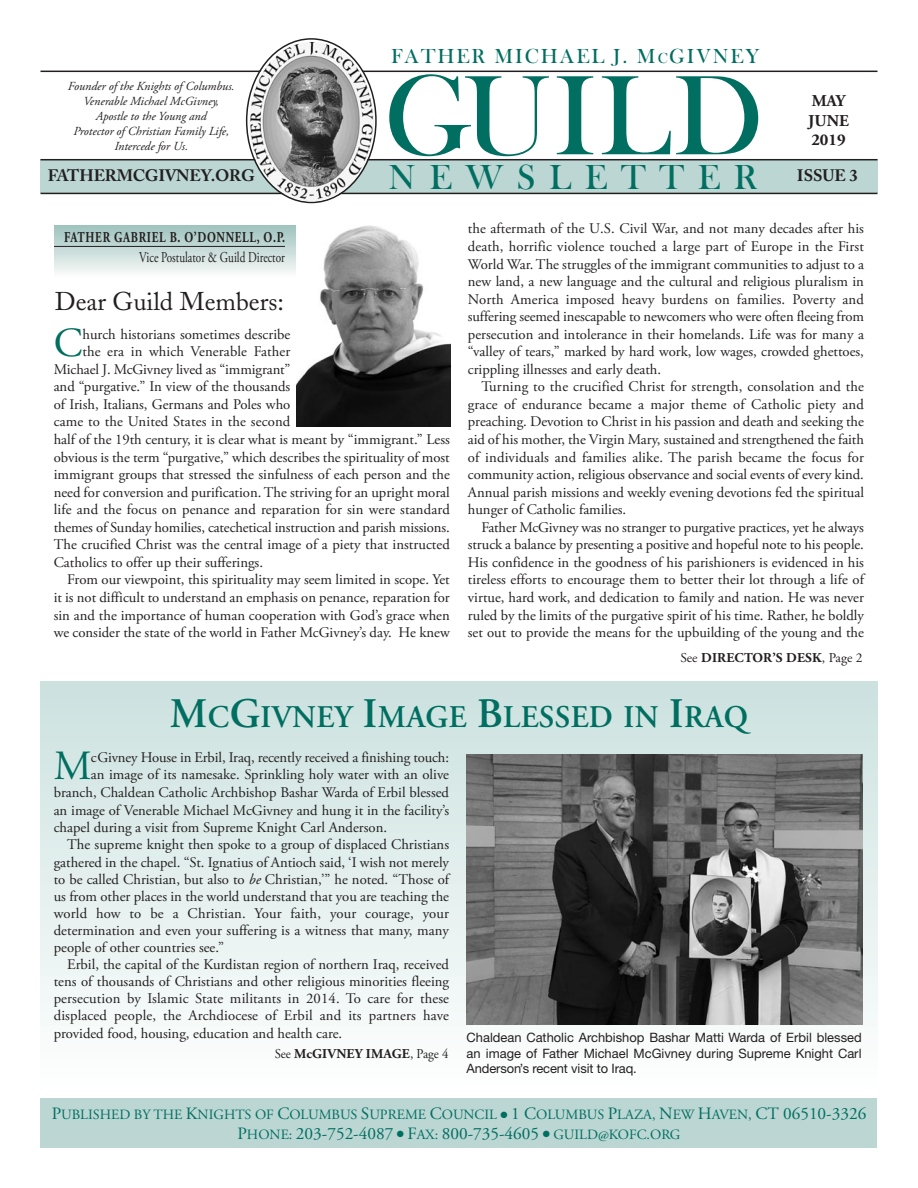
<style>
.page{position:relative;width:918px;height:1188px;background:#fff}
.page>*{position:absolute;margin:0;border:0;box-sizing:border-box;transform-origin:0 0}
.t1{font:117px "Bask Old Face";letter-spacing:.025em;color:#006e60}
.t2{font:41.55px "Adobe Garamond Pro";color:#006e60}
.t3{font:41.25px "Adobe Garamond Pro";color:#006e60}
.t4{font:36px "Bask Old Face";letter-spacing:.38em;color:#006e60}
.t5{font:600 31.5px "Adobe Garamond Pro";letter-spacing:.015em;color:#006e60}
.t6{font:25.5px "Adobe Caslon";color:#231f20}
.t7{font:21px "Bask Old Face";letter-spacing:.095em;color:#006e60}
.t8{font:17.25px "Adobe Garamond Pro";color:#006e60}
.t9{font:700 16.5px "Adobe Caslon Pro";letter-spacing:-.01em;color:#231f20}
.t10{font:700 16.5px "Adobe Garamond Pro";color:#231f20}
.t11{font:700 15px "Adobe Garamond Pro";letter-spacing:.065em;color:#231f20;scale:.75 1}
.t12{font:15px "Adobe Garamond Pro";color:#231f20;scale:.75 1}
.t13{font:14.7px/17.5px "Adobe Garamond Pro";color:#231f20;text-align:justify}
.t14{font:14.1px "Adobe Garamond Pro";color:#006e60}
.t15{font:700 13.5px "Adobe Garamond Pro";letter-spacing:.015em;color:#231f20}
.t16{font:12.9px/15.5px "Helvetica Neue CE";letter-spacing:-.01em;color:#231f20;text-align:justify}
.t17{font:italic 12.3px/15px "Adobe Garamond Pro";color:#231f20;text-align:center}
.s1{font-size:15px}
.s2{font-weight:400}
.s3{font-size:42px}
.s4{font-style:italic}
.s5{font-size:17.25px}
.s6{font-size:14.1px}
</style>
<div class="page">
<div style="left:40px;top:160px;width:838px;height:33px;background:#bbd6d3"></div>
<div style="left:40px;top:1098px;width:837px;height:50px;background:#bbd6d3"></div>
<hr style="left:40px;top:71px;width:838px;height:1px;background:#231f20">
<hr style="left:40px;top:159px;width:838px;height:1px;background:#231f20">
<div style="left:40px;top:682px;width:837px;height:407px;background:linear-gradient(to bottom,#cae0dd,#fdfefe)"></div>
<hr style="left:40px;top:193px;width:838px;height:1px;background:#231f20">
<hr style="left:54px;top:246px;width:231px;height:1px;background:#231f20">
<img style="left:296px;top:225px;width:154px;height:201px">
<svg style="left:246px;top:38px;width:131px;height:165px"></svg>
<img style="left:249px;top:42px;width:125px;height:159px;border-radius:50%">
<img style="left:467px;top:755px;width:395px;height:270px">
<p class="t17" style="left:68px;top:80px;width:168px">Founder of the Knights of Columbus.<br>Venerable Michael McGivney,<br>Apostle to the Young and</p>
<p class="t17" style="left:73px;top:125px;width:157px">Protector of Christian Family Life,</p>
<p class="t17" style="left:114px;top:140px;width:75px">Intercede for Us.</p>
<p class="t9" style="left:48px;top:166px;width:209px">FATHERMCGIVNEY.ORG</p>
<p class="t7" style="left:391px;top:44px;width:370px">FATHER MICHAEL J. M<span class="s1">C</span>GIVNEY</p>
<p class="t1" style="left:384px;top:45px;width:381px">GUILD</p>
<p class="t4" style="left:388px;top:155px;width:370px">NEWSLETTER</p>
<p class="t10" style="left:812px;top:95px;width:35px">MAY</p>
<p class="t10" style="left:808px;top:114px;width:42px">JUNE</p>
<p class="t10" style="left:811px;top:134px;width:36px">2019</p>
<p class="t9" style="left:797px;top:166px;width:62px">ISSUE 3</p>
<p class="t11" style="left:64px;top:232px;width:296px">FATHER GABRIEL B. O’DONNELL, O.P.</p>
<p class="t12" style="left:139px;top:251px;width:196px">Vice Postulator &amp; Guild Director</p>
<p class="t6" style="left:55px;top:291px;width:231px">Dear Guild Members:</p>
<p class="t3" style="left:54px;top:327px;width:30px">C</p>
<p class="t13" style="left:82px;top:327px;width:209px">hurch historians sometimes describe</p>
<p class="t13" style="left:82px;top:344px;width:209px">the era in which Venerable Father</p>
<p class="t13" style="left:54px;top:362px;width:238px">Michael J. McGivney lived as “immigrant”</p>
<p class="t13" style="left:54px;top:379px;width:238px">and “purgative.” In view of the thousands</p>
<p class="t13" style="left:54px;top:397px;width:238px">of Irish, Italians, Germans and Poles who</p>
<p class="t13" style="left:54px;top:414px;width:238px">came to the United States in the second</p>
<p class="t13" style="left:54px;top:432px;width:398px">half of the 19th century, it is clear what is meant by “immigrant.” Less</p>
<p class="t13" style="left:54px;top:450px;width:398px">obvious is the term “purgative,” which describes the spirituality of most</p>
<p class="t13" style="left:54px;top:467px;width:398px">immigrant groups that stressed the sinfulness of each person and the</p>
<p class="t13" style="left:54px;top:485px;width:398px">need for conversion and purification. The striving for an upright moral</p>
<p class="t13" style="left:54px;top:502px;width:398px">life and the focus on penance and reparation for sin were standard</p>
<p class="t13" style="left:54px;top:520px;width:398px">themes of Sunday homilies, catechetical instruction and parish missions.</p>
<p class="t13" style="left:54px;top:537px;width:398px">The crucified Christ was the central image of a piety that instructed</p>
<p class="t13" style="left:54px;top:555px;width:211px">Catholics to offer up their sufferings.</p>
<p class="t13" style="left:54px;top:572px;width:398px;text-indent:14px">From our viewpoint, this spirituality may seem limited in scope. Yet it is not difficult to understand an emphasis on penance, reparation for sin and the importance of human cooperation with God’s grace when we consider the state of the world in Father McGivney’s day. He knew</p>
<p class="t13" style="left:468px;top:221px;width:398px">the aftermath of the U.S. Civil War, and not many decades after his death, horrific violence touched a large part of Europe in the First World War. The struggles of the immigrant communities to adjust to a new land, a new language and the cultural and religious pluralism in North America imposed heavy burdens on families. Poverty and suffering seemed inescapable to newcomers who were often fleeing from persecution and intolerance in their homelands. Life was for many a “valley of tears,” marked by hard work, low wages, crowded ghettoes, crippling illnesses and early death.</p>
<p class="t13" style="left:468px;top:379px;width:398px;text-indent:14px">Turning to the crucified Christ for strength, consolation and the grace of endurance became a major theme of Catholic piety and preaching. Devotion to Christ in his passion and death and seeking the aid of his mother, the Virgin Mary, sustained and strengthened the faith of individuals and families alike. The parish became the focus for community action, religious observance and social events of every kind.<br>Annual parish missions and weekly evening devotions fed the spiritual hunger of Catholic families.</p>
<p class="t13" style="left:468px;top:520px;width:398px;text-indent:14px">Father McGivney was no stranger to purgative practices, yet he always struck a balance by presenting a positive and hopeful note to his people.<br>His confidence in the goodness of his parishioners is evidenced in his tireless efforts to encourage them to better their lot through a life of virtue, hard work, and dedication to family and nation. He was never ruled by the limits of the purgative spirit of his time. Rather, he boldly set out to provide the means for the upbuilding of the young and the</p>
<p class="t15" style="left:681px;top:652px;width:183px"><span class="s2">See</span> DIRECTOR’S DESK<span class="s2">, Page 2</span></p>
<p class="t5" style="left:170px;top:698px;width:580px"><span class="s3">M</span>C<span class="s3">G</span>IVNEY <span class="s3">I</span>MAGE <span class="s3">B</span>LESSED IN <span class="s3">I</span>RAQ</p>
<p class="t2" style="left:54px;top:750px;width:39px">M</p>
<p class="t13" style="left:91px;top:750px;width:360px">cGivney House in Erbil, Iraq, recently received a finishing touch:</p>
<p class="t13" style="left:91px;top:767px;width:360px">an image of its namesake. Sprinkling holy water with an olive</p>
<p class="t13" style="left:54px;top:785px;width:397px">branch, Chaldean Catholic Archbishop Bashar Warda of Erbil blessed</p>
<p class="t13" style="left:54px;top:803px;width:397px">an image of Venerable Michael McGivney and hung it in the facility’s</p>
<p class="t13" style="left:54px;top:820px;width:335px">chapel during a visit from Supreme Knight Carl Anderson.</p>
<p class="t13" style="left:54px;top:838px;width:397px;line-height:17.1px;text-indent:14px">The supreme knight then spoke to a group of displaced Christians gathered in the chapel. “St. Ignatius of Antioch said, ‘I wish not merely to be called Christian, but also to <span class="s4">be</span> Christian,’” he noted. “Those of us from other places in the world understand that you are teaching the world how to be a Christian. Your faith, your courage, your determination and even your suffering is a witness that many, many people of other countries see.”</p>
<p class="t13" style="left:54px;top:957px;width:397px;line-height:17.1px;text-indent:14px">Erbil, the capital of the Kurdistan region of northern Iraq, received tens of thousands of Christians and other religious minorities fleeing persecution by Islamic State militants in 2014. To care for these displaced people, the Archdiocese of Erbil and its partners have provided food, housing, education and health care.</p>
<p class="t15" style="left:275px;top:1049px;width:175px"><span class="s2">See</span> McGIVNEY IMAGE<span class="s2">, Page 4</span></p>
<p class="t16" style="left:467px;top:1031px;width:397px">Chaldean Catholic Archbishop Bashar Matti Warda of Erbil blessed an image of Father Michael McGivney during Supreme Knight Carl Anderson’s recent visit to Iraq.</p>
<p class="t14" style="left:52px;top:1109px;width:816px"><span class="s5">P</span>UBLISHED BY THE <span class="s5">K</span>NIGHTS OF <span class="s5">C</span>OLUMBUS <span class="s5">S</span>UPREME <span class="s5">C</span>OUNCIL ● <span class="s5">1 C</span>OLUMBUS <span class="s5">P</span>LAZA, <span class="s5">N</span>EW <span class="s5">H</span>AVEN, <span class="s5">CT 06510-3326</span></p>
<p class="t8" style="left:238px;top:1126px;width:444px">P<span class="s6">HONE:</span> 203-752-4087 ● F<span class="s6">AX:</span> 800-735-4605 ● <span class="s6">GUILD@KOFC.ORG</span></p>
</div>
